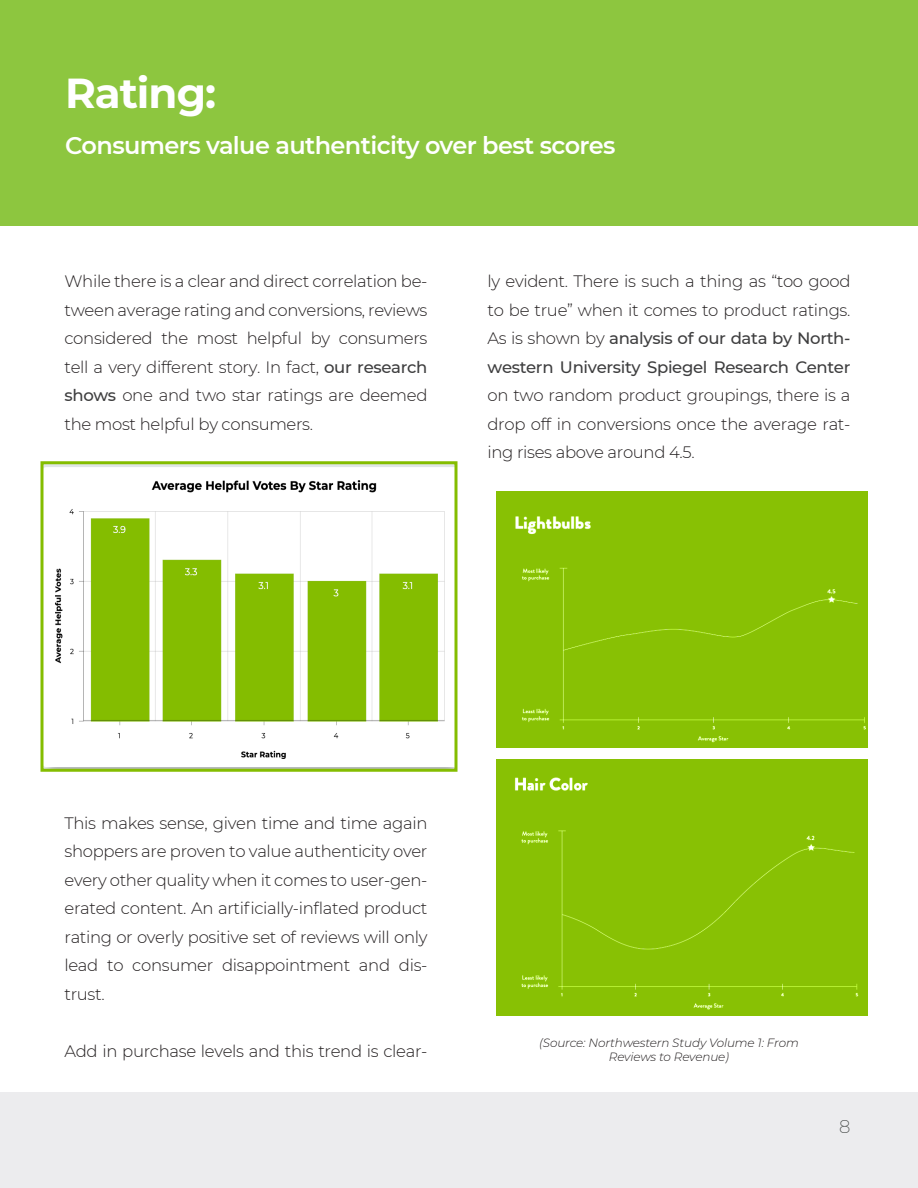
<style>
.page{position:relative;width:918px;height:1188px;background:#fff}
.page>*{position:absolute;margin:0;border:0;box-sizing:border-box;transform-origin:0 0}
.t1{font:700 42px "Montserrat";letter-spacing:-.025em;color:#fff}
.t2{font:600 24px "Montserrat";letter-spacing:-.025em;color:#fff}
.t3{font:18px "Montserrat";color:#fff}
.t4{font:200 18px "Montserrat";color:#353937}
.t5{font:300 16.5px/28.5px "Montserrat";letter-spacing:-.02em;color:#231f20;text-align:justify}
.t6{font:italic 300 12px/14.4px "Montserrat";letter-spacing:-.01em;color:#231f20;text-align:center}
.s1{font-weight:500;color:#3e3e3f}
</style>
<div class="page">
<div style="left:0;top:1092px;width:918px;height:96px;background:#ececee"></div>
<div style="left:0;top:0;width:918px;height:225px;background:#8dc63f"></div>
<div style="left:497px;top:491px;width:371px;height:257px;background:#88c104"></div>
<div style="left:496px;top:759px;width:372px;height:257px;background:#88c104"></div>
<img style="left:44px;top:465px;width:410px;height:303px">
<div style="left:40px;top:461px;width:418px;height:311px;border:3px solid #84bd00"></div>
<p class="t1" style="left:65px;top:62px;width:152px">Rating:</p>
<p class="t2" style="left:65px;top:129px;width:552px">Consumers value authenticity over best scores</p>
<p class="t3" style="left:68px;top:84px;width:158px">We enable you to</p>
<p class="t5" style="left:64px;top:267px;width:365px">While there is a clear and direct correlation be&shy;tween average rating and conversions, reviews considered the most helpful by consumers tell a very different story. In fact, <span class="s1">our research shows</span> one and two star ratings are deemed the most helpful by consumers.</p>
<p class="t5" style="left:488px;top:267px;width:365px">ly evident. There is such a thing as “too good to be true” when it comes to product ratings.<br>As is shown by <span class="s1">analysis of our data by North&shy;western University Spiegel Research Center </span>on two random product groupings, there is a drop off in conversions once the average rat&shy;ing rises above around 4.5.</p>
<p class="t5" style="left:64px;top:808px;width:365px">This makes sense, given time and time again shoppers are proven to value authenticity over every other quality when it comes to user-gen&shy;erated content. An artificially-inflated product rating or overly positive set of reviews will only lead to consumer disappointment and dis&shy;trust.</p>
<p class="t5" style="left:64px;top:1036px;width:364px">Add in purchase levels and this trend is clear-</p>
<p class="t6" style="left:539px;top:1035px;width:261px">(Source: Northwestern Study Volume 1: From<br>Reviews to Revenue)</p>
<p class="t4" style="left:839px;top:1115px;width:13px">8</p>
</div>
